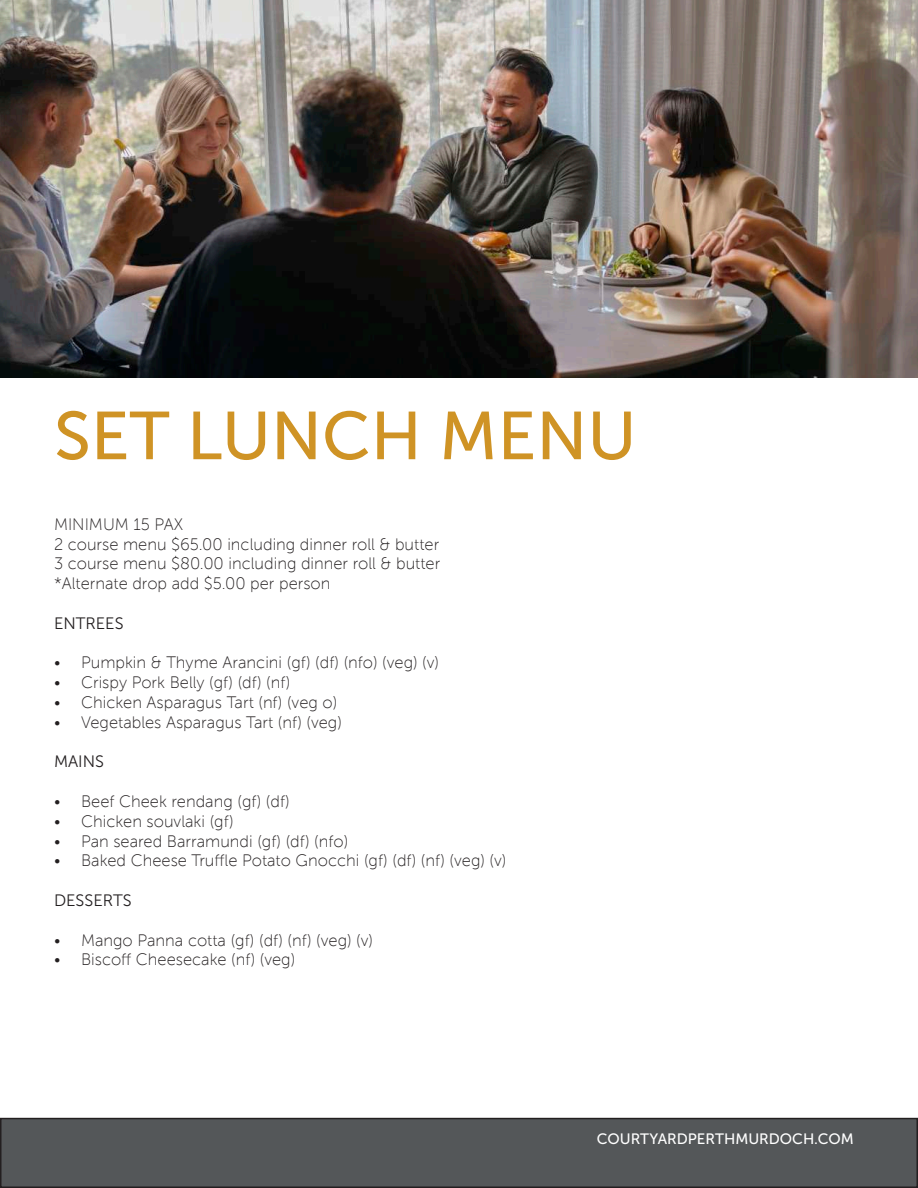
<style>
.page{position:relative;width:918px;height:1188px;background:#fff}
.page>*{position:absolute;margin:0;border:0;box-sizing:border-box;transform-origin:0 0}
.t1{font:67.5px "Museo Sans 500";color:#cf9325}
.t2{font:16.5px/19.8px "Museo Sans 100";color:#231f20}
.t3{font:16.5px "Museo Sans 300";color:#231f20}
.t4{font:15px "Museo Sans 500";color:#fff}
</style>
<div class="page">
<div style="left:1px;top:1119px;width:916px;height:68px;background:#545759"></div>
<div style="left:0;top:1118px;width:918px;height:70px;border:2px solid #231f20"></div>
<img style="left:0;top:0;width:918px;height:378px">
<h1 class="t1" style="left:54px;top:399px;width:584px">SET LUNCH MENU</h1>
<p class="t2" style="left:54px;top:514px;width:388px">MINIMUM 15 PAX<br>2 course menu $65.00 including dinner roll &amp; butter 3 course menu $80.00 including dinner roll &amp; butter *Alternate drop add $5.00 per person</p>
<p class="t3" style="left:54px;top:614px;width:71px">ENTREES</p>
<p class="t2" style="left:54px;top:653px;width:387px">• Pumpkin &amp; Thyme Arancini (gf) (df) (nfo) (veg) (v)</p>
<p class="t2" style="left:54px;top:673px;width:238px">• Crispy Pork Belly (gf) (df) (nf)</p>
<p class="t2" style="left:54px;top:693px;width:285px">• Chicken Asparagus Tart (nf) (veg o)</p>
<p class="t2" style="left:54px;top:712px;width:289px">• Vegetables Asparagus Tart (nf) (veg)</p>
<p class="t3" style="left:54px;top:753px;width:52px">MAINS</p>
<p class="t2" style="left:54px;top:792px;width:237px">• Beef Cheek rendang (gf) (df)</p>
<p class="t2" style="left:54px;top:811px;width:181px">• Chicken souvlaki (gf)</p>
<p class="t2" style="left:54px;top:831px;width:296px">• Pan seared Barramundi (gf) (df) (nfo)</p>
<p class="t2" style="left:54px;top:851px;width:454px">• Baked Cheese Truffle Potato Gnocchi (gf) (df) (nf) (veg) (v)</p>
<p class="t3" style="left:54px;top:891px;width:79px">DESSERTS</p>
<p class="t2" style="left:54px;top:930px;width:321px">• Mango Panna cotta (gf) (df) (nf) (veg) (v)</p>
<p class="t2" style="left:54px;top:950px;width:243px">• Biscoff Cheesecake (nf) (veg)</p>
<p class="t4" style="left:597px;top:1130px;width:259px">COURTYARDPERTHMURDOCH.COM</p>
</div>
